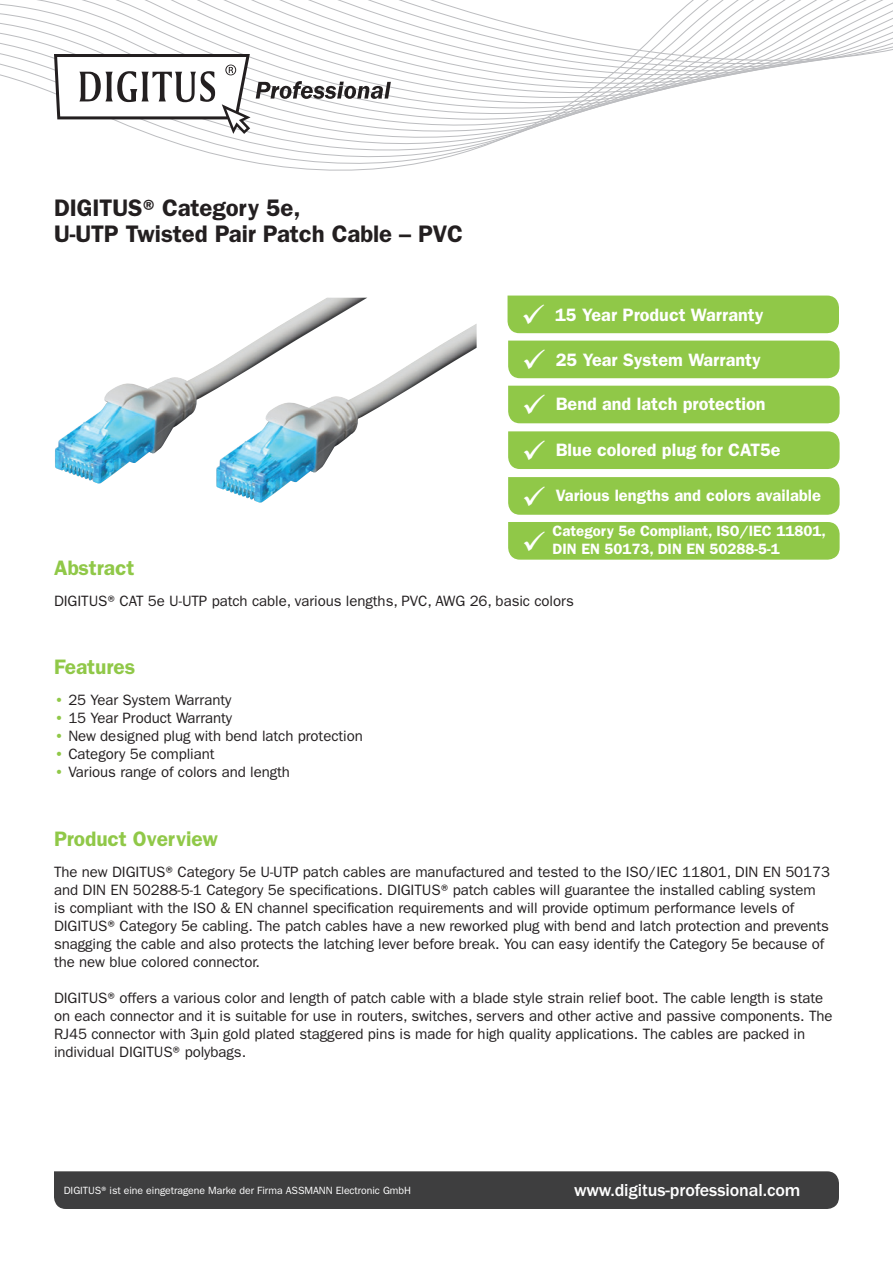
<style>
.page{position:relative;width:893px;height:1263px;background:#fff}
.page>*{position:absolute;margin:0;border:0;box-sizing:border-box;transform-origin:0 0}
.t1{font:600 24px/25.5px "ITC Franklin Gothic Std";letter-spacing:-.005em;color:#231f20}
.t2{font:600 21px "ITC Franklin Gothic Std";letter-spacing:-.005em;color:#90c848}
.t3{font:600 18px "ITC Franklin Gothic Std";color:#fff}
.t4{font:500 18px "ITC Franklin Gothic Std";letter-spacing:-.005em;color:#fff}
.t5{font:600 16.5px "ITC Franklin Gothic Std";color:#fff}
.t6{font:15px/18px "ITC Franklin Gothic Std";letter-spacing:-.005em;color:#231f20}
.t7{font:600 15px/18px "ITC Franklin Gothic Std";color:#fff}
.t8{font:10.5px "ITC Franklin Gothic Std";letter-spacing:-.005em;color:#fff}
.s1{font-family:"Franklin Gothic";color:#90c848}
</style>
<div class="page">
<svg style="left:0;top:0;width:893px;height:171px"></svg>
<div style="left:54px;top:1171px;width:785px;height:38px;background:#3e3e3f"></div>
<svg style="left:54px;top:54px;width:337px;height:80px"></svg>
<img style="left:55px;top:298px;width:384px;height:205px">
<div style="left:508px;top:431px;width:332px;height:38px;background:#90c848"></div>
<div style="left:508px;top:477px;width:332px;height:38px;background:#90c848"></div>
<div style="left:507px;top:296px;width:332px;height:37px;background:#90c848"></div>
<svg style="left:508px;top:341px;width:332px;height:82px;background:#9acd59"></svg>
<div style="left:508px;top:522px;width:332px;height:38px;background:#90c848"></div>
<h1 class="t1" style="left:54px;top:195px;width:410px">DIGITUS® Category 5e,<br>U-UTP Twisted Pair Patch Cable – PVC</h1>
<p class="t3" style="left:521px;top:304px;width:244px">✓ 15 Year Product Warranty</p>
<p class="t3" style="left:556px;top:349px;width:206px">25 Year System Warranty</p>
<p class="t3" style="left:556px;top:394px;width:211px">Bend and latch protection</p>
<p class="t3" style="left:522px;top:439px;width:260px">✓ Blue colored plug for CAT5e</p>
<p class="t5" style="left:522px;top:485px;width:301px">✓ Various lengths and colors available</p>
<p class="t7" style="left:553px;top:522px;width:275px">Category 5e Compliant, ISO/IEC 11801,<br>DIN EN 50173, DIN EN 50288-5-1</p>
<h2 class="t2" style="left:54px;top:555px;width:82px">Abstract</h2>
<p class="t6" style="left:54px;top:592px;width:521px">DIGITUS® CAT 5e U-UTP patch cable, various lengths, PVC, AWG 26, basic colors</p>
<h2 class="t2" style="left:54px;top:654px;width:83px">Features</h2>
<p class="t6" style="left:54px;top:691px;width:179px"><span class="s1">•</span> 25 Year System Warranty</p>
<p class="t6" style="left:54px;top:709px;width:180px"><span class="s1">•</span> 15 Year Product Warranty</p>
<p class="t6" style="left:54px;top:727px;width:310px"><span class="s1">•</span> New designed plug with bend latch protection</p>
<p class="t6" style="left:54px;top:745px;width:162px"><span class="s1">•</span> Category 5e compliant</p>
<p class="t6" style="left:54px;top:763px;width:238px"><span class="s1">•</span> Various range of colors and length</p>
<h2 class="t2" style="left:54px;top:826px;width:165px">Product Overview</h2>
<p class="t6" style="left:54px;top:863px;width:778px">The new DIGITUS® Category 5e U-UTP patch cables are manufactured and tested to the ISO/IEC 11801, DIN EN 50173 and DIN EN 50288-5-1 Category 5e specifications. DIGITUS® patch cables will guarantee the installed cabling system is compliant with the ISO &amp; EN channel specification requirements and will provide optimum performance levels of DIGITUS® Category 5e cabling. The patch cables have a new reworked plug with bend and latch protection and prevents snagging the cable and also protects the latching lever before break. You can easy identify the Category 5e because of the new blue colored connector.</p>
<p class="t6" style="left:54px;top:989px;width:780px">DIGITUS® offers a various color and length of patch cable with a blade style strain relief boot. The cable length is state on each connector and it is suitable for use in routers, switches, servers and other active and passive components. The RJ45 connector with 3μin gold plated staggered pins is made for high quality applications. The cables are packed in individual DIGITUS® polybags.</p>
<p class="t8" style="left:64px;top:1184px;width:349px">DIGITUS® ist eine eingetragene Marke der Firma ASSMANN Electronic GmbH</p>
<p class="t4" style="left:574px;top:1179px;width:228px">www.digitus-professional.com</p>
</div>
